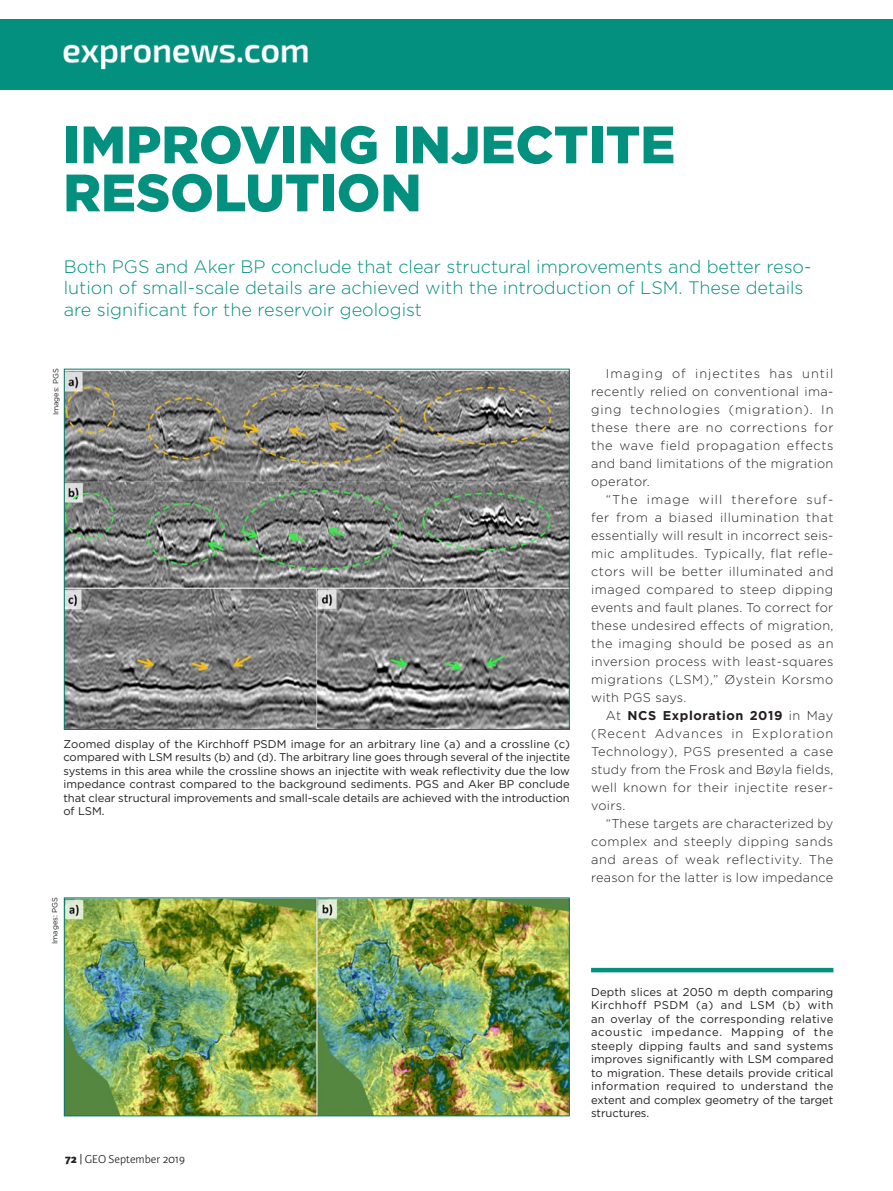
<style>
.page{position:relative;width:893px;height:1191px;background:#fff}
.page>*{position:absolute;margin:0;border:0;box-sizing:border-box;transform-origin:0 0}
.HOVEDTITTEL_ExPro{font:900 52.5px/48px "Gotham Pro";color:#04907f}
.INGRESS_ExPro{font:300 18px/21.6px "Gotham Pro";color:#04907f}
.BRØDTEKST_ExPro{font:300 12.75px/18px "Gotham Pro";letter-spacing:.025em;color:#231f20;text-align:justify}
.t1{font:300 12px "Karmina Sans";color:#231f20}
.BILDETEKST_ExPro{font:11.25px/13.5px "Gotham Pro";letter-spacing:-.005em;color:#231f20;text-align:justify}
.FOTOKREDITT{font:7.5px "Gotham Pro";color:#231f20}
.s1{font-weight:800}
.s2{font-weight:400}
.s3{font-weight:700}
</style>
<div class="page">
<div style="left:0;top:20px;width:893px;height:70px;background:#04907f"></div>
<img style="left:63px;top:44px;width:245px;height:26px">
<img style="left:66px;top:371px;width:502px;height:357px">
<img style="left:66px;top:899px;width:502px;height:215px">
<div style="left:64px;top:897px;width:506px;height:219px;border:1px solid #037a6a"></div>
<div style="left:591px;top:967px;width:242px;height:5px;background:#04907f"></div>
<p class="HOVEDTITTEL_ExPro" style="left:63px;top:119px;width:614px">IMPROVING INJECTITE<br>RESOLUTION</p>
<p class="INGRESS_ExPro" style="left:64px;top:256px;width:749px">Both PGS and Aker BP conclude that clear structural improvements and better reso&shy;lution of small-scale details are achieved with the introduction of LSM. These details are significant for the reservoir geologist</p>
<p class="FOTOKREDITT" style="left:52px;top:415px;width:48px;rotate:-90deg">Images: PGS</p>
<p class="BILDETEKST_ExPro" style="left:63px;top:737px;width:508px">Zoomed display of the Kirchhoff PSDM image for an arbitrary line (a) and a crossline (c) compared with LSM results (b) and (d). The arbitrary line goes through several of the injectite systems in this area while the crossline shows an injectite with weak reflectivity due the low impedance contrast compared to the background sediments. PGS and Aker BP conclude that clear structural improvements and small-scale details are achieved with the introduction of LSM.</p>
<p class="FOTOKREDITT" style="left:51px;top:944px;width:48px;rotate:-90deg">Images: PGS</p>
<p class="t1" style="left:65px;top:1152px;width:121px"><span class="s1">72</span> <span class="s2">|</span> GEO September 2019</p>
<p class="BRØDTEKST_ExPro" style="left:591px;top:365px;width:244px;text-indent:15px">Imaging of injectites has until recently relied on conventional ima&shy;ging technologies (migration). In these there are no corrections for the wave field propagation effects and band limitations of the migration operator.</p>
<p class="BRØDTEKST_ExPro" style="left:591px;top:491px;width:244px;text-indent:15px">“The image will therefore suf&shy;fer from a biased illumination that essentially will result in incorrect seis&shy;mic amplitudes. Typically, flat refle&shy;ctors will be better illuminated and imaged compared to steep dipping events and fault planes. To correct for these undesired effects of migration, the imaging should be posed as an inversion process with least-squares migrations (LSM),” Øystein Korsmo with PGS says.</p>
<p class="BRØDTEKST_ExPro" style="left:591px;top:707px;width:244px;text-indent:15px">At <span class="s3">NCS Exploration 2019</span> in May (Recent Advances in Exploration Technology), PGS presented a case study from the Frosk and Bøyla fields, well known for their injectite reser&shy;voirs.</p>
<p class="BRØDTEKST_ExPro" style="left:591px;top:815px;width:244px;text-indent:15px">“These targets are characterized by complex and steeply dipping sands and areas of weak reflectivity. The reason for the latter is low impedance</p>
<p class="BILDETEKST_ExPro" style="left:591px;top:984px;width:244px">Depth slices at 2050 m depth comparing Kirchhoff PSDM (a) and LSM (b) with an overlay of the corresponding relative acoustic impedance. Mapping of the steeply dipping faults and sand systems improves significantly with LSM compared to migration. These details provide critical information required to understand the extent and complex geometry of the target structures.</p>
</div>
